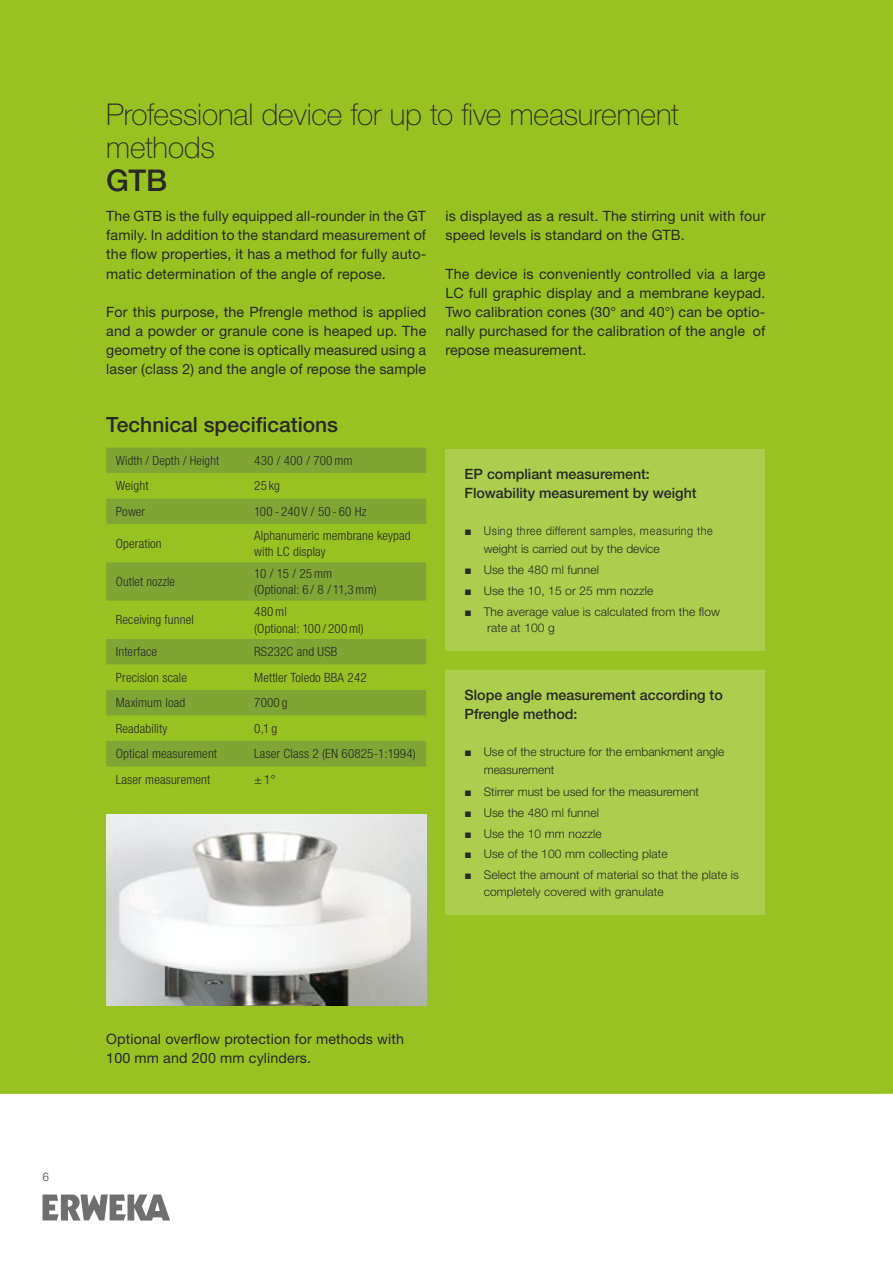
<style>
.page{position:relative;width:893px;height:1263px;background:#fff}
.page>*{position:absolute;margin:0;border:0;box-sizing:border-box;transform-origin:0 0}
.t1{font:100 30px/33px "Helvetica Neue LT Std";letter-spacing:-.005em;color:#282827}
.t2{font:500 30px "Helvetica Neue LT Std";color:#282827}
.t3{font:500 21px "Helvetica Neue LT Std";color:#282827}
.t4{font:14.25px/19.2px "Helvetica Neue LT Std";letter-spacing:.01em;color:#282827;text-align:justify}
.t5{font:500 14.25px/19.2px "Helvetica Neue LT Std";color:#282827}
.t6{font:300 condensed 12.75px/16.5px "Helvetica Neue LT Std";letter-spacing:.01em;color:#282827}
.t7{font:300 12px/16.5px "Helvetica Neue LT Std";letter-spacing:.01em;color:#282827}
.t8{font:300 12px/18px "Helvetica Neue LT Std";letter-spacing:.01em;color:#282827;scale:.9 1}
.t9{font:12px "Helvetica Neue LT Std";color:#706f6f}
.s1{font-family:"Times New Roman";font-weight:400}
</style>
<div class="page">
<div style="left:0;top:0;width:893px;height:1094px;background:#98c222"></div>
<svg style="left:43px;top:1194px;width:127px;height:26px"></svg>
<div style="left:445px;top:670px;width:320px;height:245px;background:#accd4d"></div>
<div style="left:445px;top:450px;width:320px;height:201px;background:#accd4d"></div>
<img style="left:107px;top:814px;width:319px;height:192px">
<svg style="left:106px;top:448px;width:320px;height:318px;background:#8bb32b"></svg>
<p class="t9" style="left:43px;top:1169px;width:8px">6</p>
<h1 class="t1" style="left:106px;top:98px;width:574px">Professional device for up to five measurement methods</h1>
<h1 class="t2" style="left:106px;top:163px;width:62px">GTB</h1>
<p class="t4" style="left:106px;top:206px;width:321px">The GTB is the fully equipped all-rounder in the GT family. In addition to the standard measurement of the flow properties, it has a method for fully auto&shy;matic determination of the angle of repose.</p>
<p class="t4" style="left:106px;top:302px;width:321px">For this purpose, the Pfrengle method is applied and a powder or granule cone is heaped up. The geometry of the cone is optically measured using a laser (class 2) and the angle of repose the sample</p>
<p class="t4" style="left:445px;top:206px;width:321px">is displayed as a result. The stirring unit with four speed levels is standard on the GTB.</p>
<p class="t4" style="left:445px;top:264px;width:321px">The device is conveniently controlled via a large LC full graphic display and a membrane keypad.<br>Two calibration cones (30° and 40°) can be optio&shy;nally purchased for the calibration of the angle of repose measurement.</p>
<h2 class="t3" style="left:106px;top:412px;width:233px">Technical specifications</h2>
<p class="t6" style="left:116px;top:452px;width:105px">Width / Depth / Height</p>
<p class="t6" style="left:254px;top:452px;width:100px">430 / 400 / 700mm</p>
<p class="t6" style="left:116px;top:477px;width:34px">Weight</p>
<p class="t6" style="left:254px;top:477px;width:27px">25 kg</p>
<p class="t6" style="left:116px;top:503px;width:31px">Power</p>
<p class="t6" style="left:254px;top:503px;width:114px">100 - 240V / 50 - 60 Hz</p>
<p class="t6" style="left:116px;top:535px;width:47px">Operation</p>
<p class="t6" style="left:254px;top:527px;width:158px">Alphanumeric membrane keypad with LC display</p>
<p class="t6" style="left:116px;top:573px;width:61px">Outlet nozzle</p>
<p class="t6" style="left:254px;top:565px;width:124px">10 / 15 / 25mm (Optional: 6 / 8 / 11,3mm)</p>
<p class="t6" style="left:116px;top:611px;width:79px">Receiving funnel</p>
<p class="t6" style="left:254px;top:603px;width:111px">480ml<br>(Optional: 100 / 200ml)</p>
<p class="t6" style="left:116px;top:643px;width:43px">Interface</p>
<p class="t6" style="left:254px;top:643px;width:85px">RS232C and USB</p>
<p class="t6" style="left:116px;top:669px;width:73px">Precision scale</p>
<p class="t6" style="left:254px;top:669px;width:114px">Mettler Toledo BBA 242</p>
<p class="t6" style="left:116px;top:694px;width:71px">Maximum load</p>
<p class="t6" style="left:254px;top:694px;width:35px">7000 g</p>
<p class="t6" style="left:116px;top:720px;width:53px">Readability</p>
<p class="t6" style="left:254px;top:720px;width:24px">0,1 g</p>
<p class="t6" style="left:116px;top:745px;width:103px">Optical measurement</p>
<p class="t6" style="left:254px;top:745px;width:163px">Laser Class 2 (EN 60825-1:1994)</p>
<p class="t6" style="left:116px;top:771px;width:96px">Laser measurement</p>
<p class="t6" style="left:254px;top:771px;width:23px">±1°</p>
<p class="t5" style="left:465px;top:464px;width:234px">EP compliant measurement:<br>Flowability measurement by weight</p>
<p class="t8" style="left:484px;top:522px;width:256px;text-indent:-19px"><span class="s1">■</span> Using three different samples, measuring the weight is carried out by the device</p>
<p class="t7" style="left:465px;top:561px;width:136px"><span class="s1">■</span> Use the 480 ml funnel</p>
<p class="t7" style="left:465px;top:582px;width:190px"><span class="s1">■</span> Use the 10, 15 or 25 mm nozzle</p>
<p class="t7" style="left:487px;top:603px;width:234px;text-indent:-23px"><span class="s1">■</span> The average value is calculated from the flow rate at 100 g</p>
<p class="t5" style="left:465px;top:685px;width:260px">Slope angle measurement according to<br>Pfrengle method:</p>
<p class="t7" style="left:484px;top:742px;width:242px;line-height:18px;text-indent:-19px"><span class="s1">■</span> Use of the structure for the embankment angle measurement</p>
<p class="t7" style="left:465px;top:783px;width:236px"><span class="s1">■</span> Stirrer must be used for the measurement</p>
<p class="t7" style="left:465px;top:804px;width:136px"><span class="s1">■</span> Use the 480 ml funnel</p>
<p class="t7" style="left:465px;top:825px;width:139px"><span class="s1">■</span> Use the 10 mm nozzle</p>
<p class="t7" style="left:465px;top:846px;width:205px"><span class="s1">■</span> Use of the 100 mm collecting plate</p>
<p class="t7" style="left:484px;top:866px;width:257px;text-indent:-19px"><span class="s1">■</span> Select the amount of material so that the plate is completely covered with granulate</p>
<p class="t4" style="left:106px;top:1029px;width:299px">Optional overflow protection for methods with<br>100 mm and 200 mm cylinders.</p>
</div>
